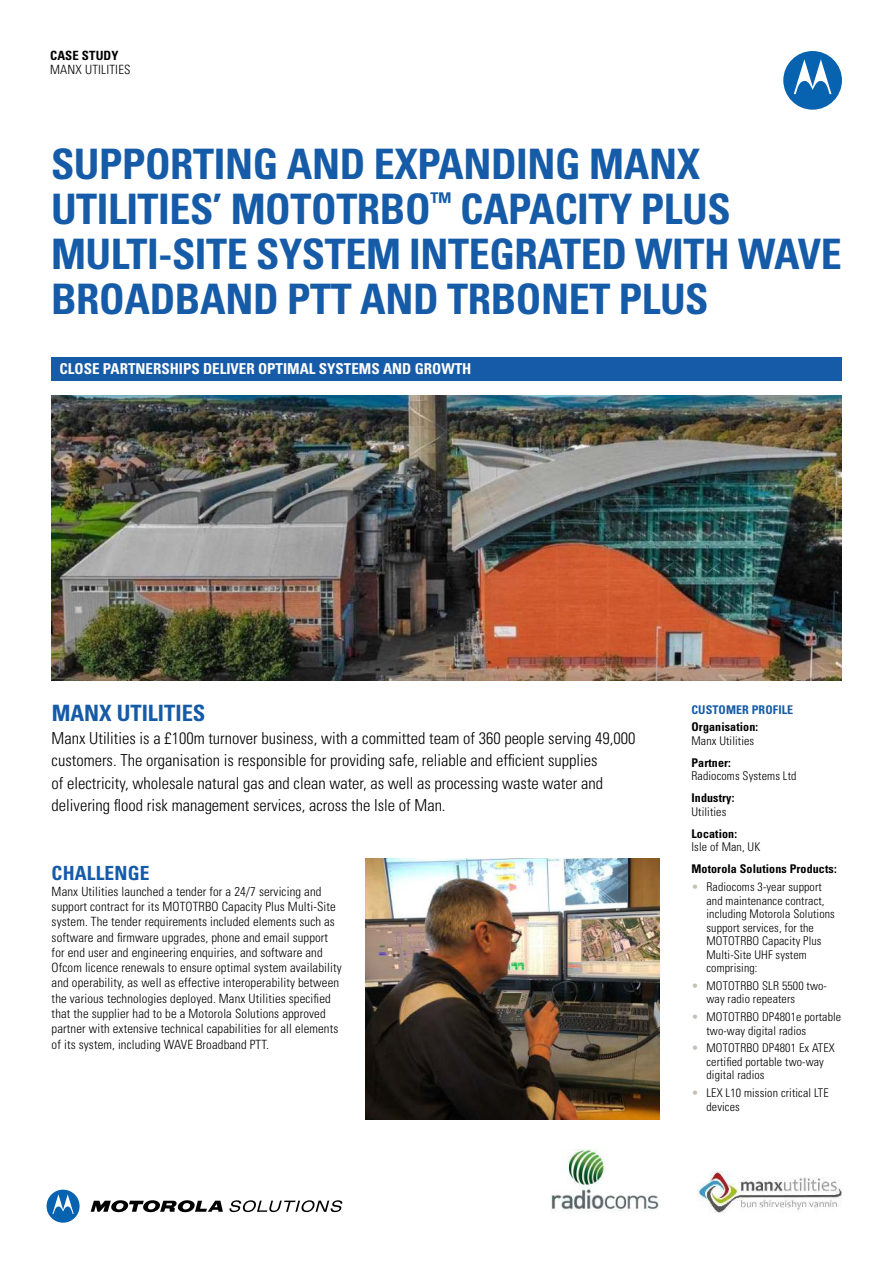
<style>
.page{position:relative;width:893px;height:1263px;background:#fff}
.page>*{position:absolute;margin:0;border:0;box-sizing:border-box;transform-origin:0 0}
.t1{font:700 condensed 42px/45px "Univers LT Std";letter-spacing:-.01em;color:#155ba7}
.t2{font:700 condensed 22.5px "Univers LT Std";color:#155ba7}
.t3{font:700 condensed 19.5px "Univers LT Std";letter-spacing:.01em;color:#155ba7}
.t4{font:300 condensed 16.5px/22.5px "Univers LT Std";color:#000}
.t5{font:700 condensed 15px "Univers LT Std";color:#fff}
.t6{font:300 condensed 12.75px/15.3px "Univers LT Std";letter-spacing:.01em;color:#000}
.t7{font:700 condensed 12.75px "Univers LT Std";letter-spacing:.01em;color:#000}
.t8{font:300 condensed 12px/13.5px "Univers LT Std";letter-spacing:.01em;color:#000}
.t9{font:700 condensed 12px "Univers LT Std";letter-spacing:.01em;color:#000}
.t10{font:700 condensed 12px "Univers LT Std";letter-spacing:.01em;color:#155ba7}
.s1{color:#c8beb3}
</style>
<div class="page">
<div style="left:783px;top:51px;width:59px;height:59px;background:#0763af;border-radius:50%"></div>
<svg style="left:794px;top:59px;width:37px;height:35px"></svg>
<svg style="left:91px;top:1200px;width:132px;height:13px"></svg>
<svg style="left:47px;top:1190px;width:33px;height:33px"></svg>
<svg style="left:229px;top:1200px;width:113px;height:12px"></svg>
<img style="left:51px;top:396px;width:791px;height:285px">
<div style="left:51px;top:357px;width:791px;height:23px;background:#155ba7"></div>
<img style="left:551px;top:1150px;width:107px;height:63px">
<img style="left:697px;top:1172px;width:145px;height:40px">
<img style="left:366px;top:858px;width:293px;height:261px">
<p class="t7" style="left:50px;top:51px;width:70px">CASE STUDY</p>
<p class="t6" style="left:50px;top:63px;width:82px">MANX UTILITIES</p>
<h1 class="t1" style="left:51px;top:145px;width:792px">SUPPORTING AND EXPANDING MANX UTILITIES’ MOTOTRBO<sup>™</sup> CAPACITY PLUS MULTI-SITE SYSTEM INTEGRATED WITH WAVE BROADBAND PTT AND TRBONET PLUS</h1>
<p class="t5" style="left:60px;top:363px;width:413px">CLOSE PARTNERSHIPS DELIVER OPTIMAL SYSTEMS AND GROWTH</p>
<h2 class="t2" style="left:52px;top:705px;width:155px">MANX UTILITIES</h2>
<p class="t4" style="left:52px;top:728px;width:585px">Manx Utilities is a £100m turnover business, with a committed team of 360 people serving 49,000 customers. The organisation is responsible for providing safe, reliable and efficient supplies<br>of electricity, wholesale natural gas and clean water, as well as processing waste water and delivering flood risk management services, across the Isle of Man.</p>
<h3 class="t3" style="left:52px;top:866px;width:99px">CHALLENGE</h3>
<p class="t6" style="left:52px;top:884px;width:292px">Manx Utilities launched a tender for a 24/7 servicing and support contract for its MOTOTRBO Capacity Plus Multi-Site system. The tender requirements included elements such as software and firmware upgrades, phone and email support for end user and engineering enquiries, and software and Ofcom licence renewals to ensure optimal system availability and operability, as well as effective interoperability between the various technologies deployed. Manx Utilities specified that the supplier had to be a Motorola Solutions approved partner with extensive technical capabilities for all elements of its system, including WAVE Broadband PTT.</p>
<p class="t10" style="left:691px;top:705px;width:103px">CUSTOMER PROFILE</p>
<p class="t9" style="left:691px;top:723px;width:68px">Organisation:</p>
<p class="t8" style="left:691px;top:735px;width:64px">Manx Utilities</p>
<p class="t9" style="left:691px;top:758px;width:41px">Partner:</p>
<p class="t8" style="left:691px;top:770px;width:107px">Radiocoms Systems Ltd</p>
<p class="t9" style="left:691px;top:794px;width:44px">Industry:</p>
<p class="t8" style="left:691px;top:806px;width:36px">Utilities</p>
<p class="t9" style="left:691px;top:829px;width:47px">Location:</p>
<p class="t8" style="left:691px;top:841px;width:70px">Isle of Man, UK</p>
<p class="t9" style="left:691px;top:865px;width:147px">Motorola Solutions Products:</p>
<p class="t8" style="left:706px;top:881px;width:130px;text-indent:-15px"><span class="s1">•</span> Radiocoms 3-year support and maintenance contract, including Motorola Solutions support services, for the<br>MOTOTRBO Capacity Plus<br>Multi-Site UHF system comprising:</p>
<p class="t8" style="left:706px;top:980px;width:122px;text-indent:-15px"><span class="s1">•</span> MOTOTRBO SLR 5500 two&shy;way radio repeaters</p>
<p class="t8" style="left:706px;top:1011px;width:136px;text-indent:-15px"><span class="s1">•</span> MOTOTRBO DP4801e portable two-way digital radios</p>
<p class="t8" style="left:706px;top:1042px;width:130px;text-indent:-15px"><span class="s1">•</span> MOTOTRBO DP4801 Ex ATEX certified portable two-way digital radios</p>
<p class="t8" style="left:706px;top:1087px;width:124px;text-indent:-15px"><span class="s1">•</span> LEX L10 mission critical LTE devices</p>
</div>
